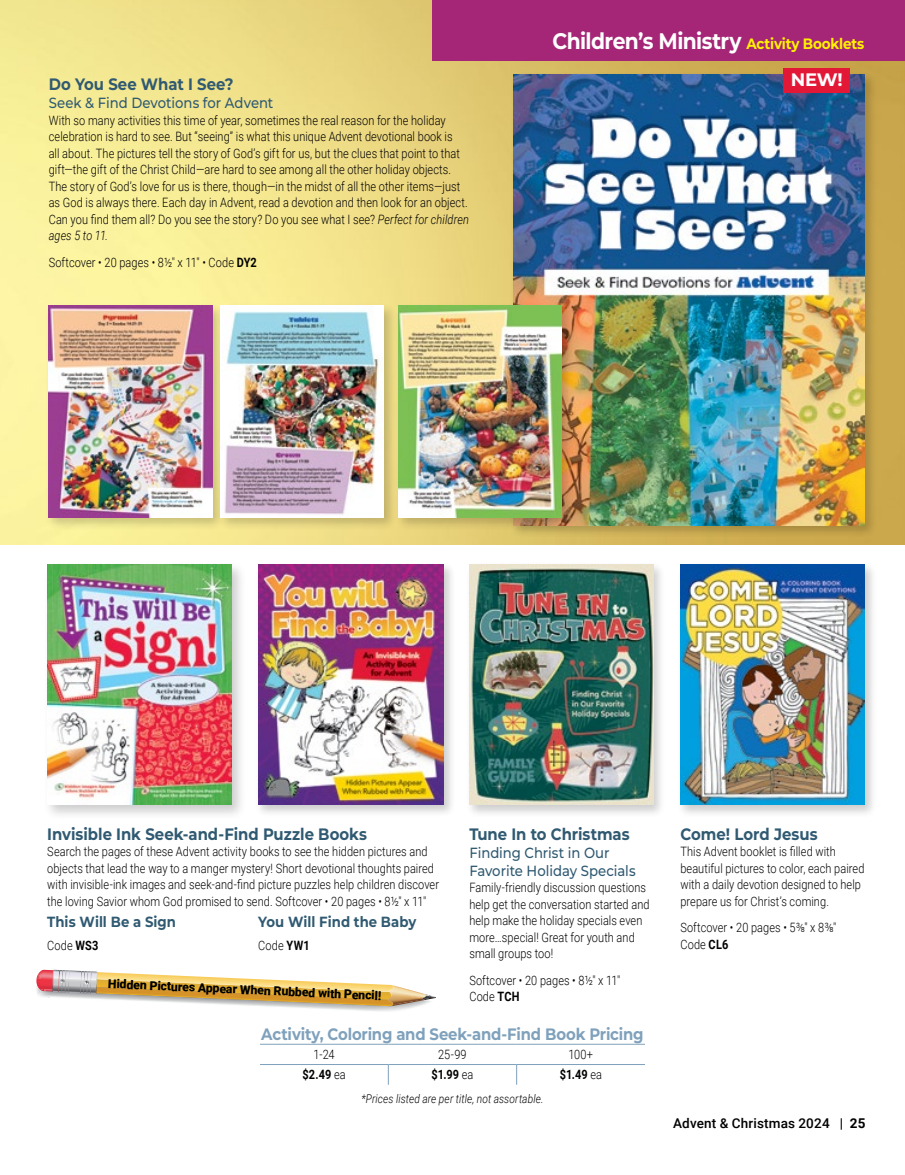
<style>
.page{position:relative;width:905px;height:1175px;background:#fff}
.page>*{position:absolute;margin:0;border:0;box-sizing:border-box;transform-origin:0 0}
.t1{font:700 22.5px "Montserrat";letter-spacing:-.03em;color:#fff;scale:.9 1}
.t2{font:700 18px "Montserrat";color:#fff}
.t3{font:700 16.5px "Montserrat";color:#305a72;scale:.9 1}
.t4{font:700 16.5px "Montserrat";letter-spacing:-.01em;color:#7fa1bc;scale:.9 1}
.t5{font:500 14.7px/18px "Montserrat";color:#305a72;scale:.9 1}
.t6{font:700 14.7px "Montserrat";color:#305a72;scale:.9 1}
.t7{font:500 13.5px "Roboto";letter-spacing:.01em;color:#000}
.t8{font:300 12.9px/16.5px "Roboto";letter-spacing:.005em;color:#000;scale:.85 1}
.t9{font:700 12.9px "Roboto";color:#000;scale:.85 1}
.t10{font:900 12.3px "Roboto";color:#000}
.t11{font:italic 300 12px "Roboto";letter-spacing:.01em;color:#000;scale:.85 1}
.s1{font-style:italic}
.s2{font-weight:700}
.s3{font-size:15px;color:#fff200}
.s4{font-weight:300}
</style>
<div class="page">
<img style="left:0;top:0;width:904px;height:544px">
<div style="left:254px;top:561px;width:201px;height:255px;background:#000;opacity:.2"></div>
<img style="left:258px;top:565px;width:186px;height:240px">
<div style="left:43px;top:560px;width:203px;height:260px;background:#000;opacity:.2"></div>
<img style="left:47px;top:565px;width:184px;height:240px">
<div style="left:509px;top:70px;width:368px;height:468px;background:#000;opacity:.2"></div>
<img style="left:513px;top:74px;width:351px;height:451px">
<div style="left:465px;top:560px;width:200px;height:257px;background:#000;opacity:.2"></div>
<img style="left:469px;top:565px;width:184px;height:240px">
<hr style="left:260px;top:1044px;width:128px;height:1px;background:#7fa1bc">
<hr style="left:388px;top:1044px;width:128px;height:1px;background:#7fa1bc">
<hr style="left:516px;top:1044px;width:129px;height:1px;background:#7fa1bc">
<svg style="left:388px;top:1065px;width:1px;height:19px"></svg>
<svg style="left:516px;top:1065px;width:1px;height:19px"></svg>
<hr style="left:260px;top:1064px;width:128px;height:1px;background:#7fa1bc">
<hr style="left:388px;top:1064px;width:128px;height:1px;background:#7fa1bc">
<hr style="left:516px;top:1064px;width:129px;height:1px;background:#7fa1bc">
<div style="left:783px;top:69px;width:66px;height:24px;background:#e31837"></div>
<svg style="left:36px;top:969px;width:400px;height:42px"></svg>
<div style="left:676px;top:560px;width:200px;height:257px;background:#000;opacity:.2"></div>
<img style="left:680px;top:565px;width:184px;height:240px">
<div style="left:45px;top:302px;width:180px;height:228px;background:#000;opacity:.2"></div>
<img style="left:49px;top:305px;width:163px;height:212px">
<div style="left:216px;top:302px;width:181px;height:228px;background:#000;opacity:.2"></div>
<img style="left:220px;top:305px;width:164px;height:212px">
<div style="left:394px;top:302px;width:180px;height:228px;background:#000;opacity:.2"></div>
<img style="left:398px;top:305px;width:163px;height:212px">
<div style="left:432px;top:0;width:472px;height:60px;background:#a52577"></div>
<p class="t3" style="left:49px;top:73px;width:207px">Do You See What I See?</p>
<p class="t5" style="left:49px;top:94px;width:251px">Seek &amp; Find Devotions for Advent</p>
<p class="t8" style="left:49px;top:111px;width:496px">With so many activities this time of year, sometimes the real reason for the holiday celebration is hard to see. But “seeing” is what this unique Advent devotional book is<br>all about. The pictures tell the story of God’s gift for us, but the clues that point to that gift—the gift of the Christ Child—are hard to see among all the other holiday objects.<br>The story of God’s love for us is there, though—in the midst of all the other items—just as God is always there. Each day in Advent, read a devotion and then look for an object.<br>Can you find them all? Do you see the story? Do you see what I see? <span class="s1">Perfect for children ages 5 to 11.</span></p>
<p class="t8" style="left:49px;top:253px;width:246px">Softcover • 20 pages • 8½" x 11" • Code <span class="s2">DY2</span></p>
<h1 class="t1" style="left:552px;top:26px;width:348px">Children’s Ministry <span class="s3">Activity Booklets</span></h1>
<h2 class="t2" style="left:790px;top:68px;width:53px">NEW!</h2>
<p class="t3" style="left:47px;top:823px;width:357px">Invisible Ink Seek-and-Find Puzzle Books</p>
<p class="t8" style="left:47px;top:843px;width:462px">Search the pages of these Advent activity books to see the hidden pictures and objects that lead the way to a manger mystery! Short devotional thoughts paired with invisible-ink images and seek-and-find picture puzzles help children discover the loving Savior whom God promised to send. Softcover • 20 pages • 8½" x 11"</p>
<p class="t6" style="left:47px;top:912px;width:144px">This Will Be a Sign</p>
<p class="t8" style="left:47px;top:937px;width:62px">Code <span class="s2">WS3</span></p>
<p class="t6" style="left:258px;top:912px;width:177px">You Will Find the Baby</p>
<p class="t8" style="left:258px;top:937px;width:62px">Code <span class="s2">YW1</span></p>
<p class="t10" style="left:108px;top:976px;width:275px;rotate:2deg">Hidden Pictures Appear When Rubbed with Pencil!</p>
<p class="t3" style="left:469px;top:823px;width:180px">Tune In to Christmas</p>
<p class="t5" style="left:469px;top:843px;width:186px">Finding Christ in Our<br>Favorite Holiday Specials</p>
<p class="t8" style="left:469px;top:879px;width:213px">Family-friendly discussion questions help get the conversation started and help make the holiday specials even more…special! Great for youth and small groups too!</p>
<p class="t8" style="left:469px;top:971px;width:179px">Softcover • 20 pages • 8½" x 11"<br>Code <span class="s2">TCH</span></p>
<p class="t4" style="left:261px;top:1023px;width:426px">Activity, Coloring and Seek-and-Find Book Pricing</p>
<p class="t8" style="left:313px;top:1045px;width:26px">1-24</p>
<p class="t8" style="left:438px;top:1045px;width:35px">25-99</p>
<p class="t8" style="left:568px;top:1045px;width:30px">100+</p>
<p class="t9" style="left:302px;top:1065px;width:52px">$2.49 <span class="s4">ea</span></p>
<p class="t9" style="left:431px;top:1065px;width:51px">$1.99 <span class="s4">ea</span></p>
<p class="t9" style="left:560px;top:1065px;width:51px">$1.49 <span class="s4">ea</span></p>
<p class="t11" style="left:361px;top:1090px;width:216px">*Prices listed are per title, not assortable.</p>
<p class="t3" style="left:680px;top:823px;width:154px">Come! Lord Jesus</p>
<p class="t8" style="left:680px;top:843px;width:218px">This Advent booklet is filled with beautiful pictures to color, each paired with a daily devotion designed to help prepare us for Christ’s coming.</p>
<p class="t8" style="left:680px;top:919px;width:185px">Softcover • 20 pages • 5⅜" x 8⅜"<br>Code <span class="s2">CL6</span></p>
<p class="t7" style="left:673px;top:1113px;width:194px">Advent &amp; Christmas 2024 | <span class="s2">25</span></p>
</div>
